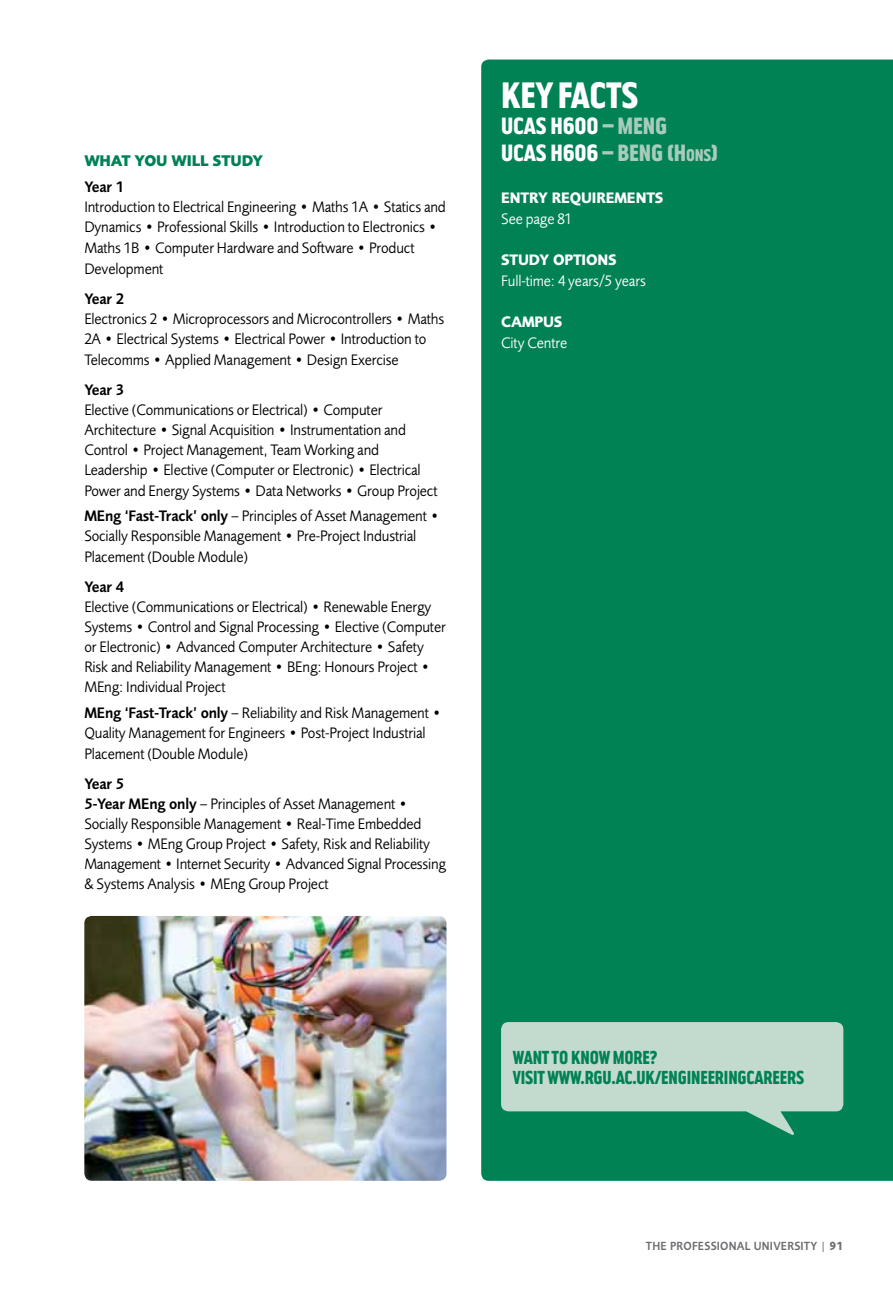
<style>
.page{position:relative;width:893px;height:1290px;background:#fff}
.page>*{position:absolute;margin:0;border:0;box-sizing:border-box;transform-origin:0 0}
.t1{font:34.12px "Gordon";letter-spacing:-.01em;color:#fff}
.t2{font:21.88px/26.2px "Gordon";letter-spacing:-.01em;color:#fff}
.t3{font:17.5px/19.2px "Gordon";letter-spacing:-.01em;color:#008255;scale:.94 1}
.t4{font:15.75px/20.1px "Foundry Sans";letter-spacing:-.01em;color:#000;scale:.94 1}
.t5{font:15.75px "Foundry Sans";letter-spacing:-.01em;color:#fff;scale:.94 1}
.t6{font:700 15.75px "Foundry Sans";letter-spacing:-.01em;color:#fff;scale:.94 1}
.t7{font:600 15.75px "Foundry Sans";letter-spacing:-.01em;color:#000;scale:.94 1}
.t8{font:800 15.75px "Foundry Sans";color:#008255;scale:.94 1}
.t9{font:600 12.25px "Foundry Sans";letter-spacing:.17em;color:#6d6e71;scale:.9 1}
.s1{font-weight:600}
.s2{color:#a9cbbc}
.s3{font-size:15.75px;color:#a9cbbc}
.s4{font-weight:700}
</style>
<div class="page">
<img style="left:84px;top:916px;width:362px;height:265px">
<div style="left:481px;top:60px;width:412px;height:1121px;background:#008255"></div>
<svg style="left:501px;top:1022px;width:342px;height:113px;background:#9bc8b6"></svg>
<p class="t8" style="left:84px;top:151px;width:6px">WHAT</p>
<p class="t8" style="left:134px;top:151px;width:45px">YOU WILL</p>
<p class="t8" style="left:213px;top:151px;width:55px">STUDY</p>
<p class="t7" style="left:84px;top:178px;width:44px">Year 1</p>
<p class="t4" style="left:84px;top:197px;width:386px">Introduction to Electrical Engineering • Maths 1A • Statics and Dynamics • Professional Skills • Introduction to Electronics • Maths 1B • Computer Hardware and Software • Product Development</p>
<p class="t7" style="left:84px;top:289px;width:44px">Year 2</p>
<p class="t4" style="left:84px;top:308px;width:384px">Electronics 2 • Microprocessors and Microcontrollers • Maths<br>2A • Electrical Systems • Electrical Power • Introduction to<br>Telecomms • Applied Management • Design Exercise</p>
<p class="t7" style="left:84px;top:380px;width:44px">Year 3</p>
<p class="t4" style="left:84px;top:400px;width:377px">Elective (Communications or Electrical) • Computer Architecture • Signal Acquisition • Instrumentation and Control • Project Management, Team Working and Leadership • Elective (Computer or Electronic) • Electrical Power and Energy Systems • Data Networks • Group Project</p>
<p class="t4" style="left:84px;top:505px;width:380px"><span class="s1">MEng ‘Fast-Track’ only</span> – Principles of Asset Management •<br>Socially Responsible Management • Pre-Project Industrial<br>Placement (Double Module)</p>
<p class="t7" style="left:84px;top:577px;width:44px">Year 4</p>
<p class="t4" style="left:84px;top:596px;width:386px">Elective (Communications or Electrical) • Renewable Energy Systems • Control and Signal Processing • Elective (Computer or Electronic) • Advanced Computer Architecture • Safety Risk and Reliability Management • BEng: Honours Project • MEng: Individual Project</p>
<p class="t4" style="left:84px;top:702px;width:382px"><span class="s1">MEng ‘Fast-Track’ only</span> – Reliability and Risk Management •<br>Quality Management for Engineers • Post-Project Industrial<br>Placement (Double Module)</p>
<p class="t4" style="left:84px;top:773px;width:386px"><span class="s1">Year 5<br>5-Year MEng only</span> – Principles of Asset Management • Socially Responsible Management • Real-Time Embedded Systems • MEng Group Project • Safety, Risk and Reliability Management • Internet Security • Advanced Signal Processing &amp; Systems Analysis • MEng Group Project</p>
<h1 class="t1" style="left:501px;top:77px;width:139px">KEY FACTS</h1>
<h2 class="t2" style="left:501px;top:113px;width:218px">UCAS H600 <span class="s2">– MENG<br></span>UCAS H606 <span class="s2">– BENG (H</span><span class="s3">ONS</span><span class="s2">)</span></h2>
<p class="t6" style="left:501px;top:189px;width:174px">ENTRY REQUIREMENTS</p>
<p class="t5" style="left:501px;top:210px;width:77px">See page 81</p>
<p class="t6" style="left:501px;top:250px;width:124px">STUDY OPTIONS</p>
<p class="t5" style="left:501px;top:272px;width:155px">Full-time: 4 years/5 years</p>
<p class="t6" style="left:501px;top:312px;width:67px">CAMPUS</p>
<p class="t5" style="left:501px;top:333px;width:72px">City Centre</p>
<p class="t3" style="left:513px;top:1048px;width:311px">WANT TO KNOW MORE?<br>VISIT WWW.RGU.AC.UK/ENGINEERINGCAREERS</p>
<p class="t9" style="left:646px;top:1238px;width:9px">the</p>
<p class="t9" style="left:670px;top:1238px;width:34px">pro fess</p>
<p class="t9" style="left:717px;top:1238px;width:74px">ional univers</p>
<p class="t9" style="left:801px;top:1238px;width:49px">ity | <span class="s4">91</span></p>
</div>
